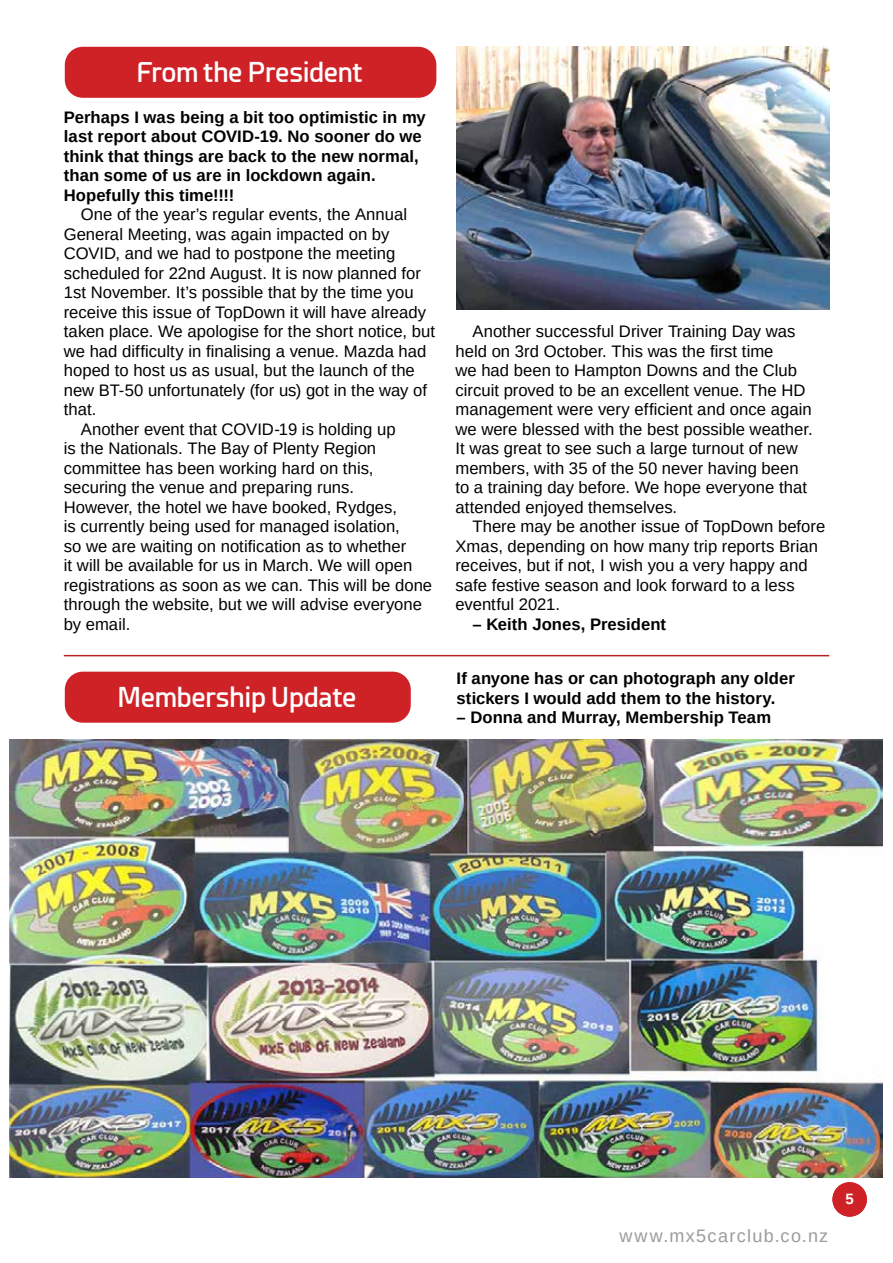
<style>
.page{position:relative;width:893px;height:1263px;background:#fff}
.page>*{position:absolute;margin:0;border:0;box-sizing:border-box;transform-origin:0 0}
.t1{font:600 27px "Esphimere";letter-spacing:-.01em;color:#fff}
.t2{font:18px "Arimo";letter-spacing:.08em;color:#999b9c}
.t3{font:16.65px/19.5px "Arimo";color:#000}
.t4{font:700 16.65px/19.5px "Arimo";letter-spacing:.005em;color:#000}
.t5{font:700 15px "Arimo";color:#fff}
</style>
<div class="page">
<img style="left:457px;top:47px;width:372px;height:263px">
<div style="left:65px;top:47px;width:371px;height:51px;background:#cf2227;border-radius:18px"></div>
<div style="left:65px;top:672px;width:346px;height:51px;background:#cf2227;border-radius:18px"></div>
<hr style="left:64px;top:655px;width:765px;height:1px;background:#b82025">
<div style="left:832px;top:1182px;width:35px;height:34px;background:#cf2227;border-radius:50%"></div>
<img style="left:9px;top:740px;width:874px;height:438px">
<h1 class="t1" style="left:137px;top:56px;width:228px">From the President</h1>
<p class="t4" style="left:64px;top:107px;width:364px">Perhaps I was being a bit too optimistic in my last report about COVID-19. No sooner do we think that things are back to the new normal, than some of us are in lockdown again.<br>Hopefully this time!!!!</p>
<p class="t3" style="left:81px;top:205px;width:328px">One of the year’s regular events, the Annual</p>
<p class="t3" style="left:64px;top:224px;width:327px">General Meeting, was again impacted on by</p>
<p class="t3" style="left:64px;top:244px;width:333px">COVID, and we had to postpone the meeting</p>
<p class="t3" style="left:64px;top:263px;width:359px">scheduled for 22nd August. It is now planned for</p>
<p class="t3" style="left:64px;top:283px;width:351px">1st November. It’s possible that by the time you</p>
<p class="t3" style="left:64px;top:302px;width:364px">receive this issue of TopDown it will have already</p>
<p class="t3" style="left:64px;top:322px;width:373px">taken place. We apologise for the short notice, but</p>
<p class="t3" style="left:64px;top:341px;width:364px">we had difficulty in finalising a venue. Mazda had</p>
<p class="t3" style="left:64px;top:361px;width:353px">hoped to host us as usual, but the launch of the</p>
<p class="t3" style="left:64px;top:380px;width:365px">new BT-50 unfortunately (for us) got in the way of</p>
<p class="t3" style="left:64px;top:400px;width:34px">that.</p>
<p class="t3" style="left:81px;top:419px;width:316px">Another event that COVID-19 is holding up</p>
<p class="t3" style="left:64px;top:439px;width:314px">is the Nationals. The Bay of Plenty Region</p>
<p class="t3" style="left:64px;top:458px;width:311px">committee has been working hard on this,</p>
<p class="t3" style="left:64px;top:478px;width:292px">securing the venue and preparing runs.</p>
<p class="t3" style="left:64px;top:497px;width:335px">However, the hotel we have booked, Rydges,</p>
<p class="t3" style="left:64px;top:517px;width:338px">is currently being used for managed isolation,</p>
<p class="t3" style="left:64px;top:536px;width:344px">so we are waiting on notification as to whether</p>
<p class="t3" style="left:64px;top:556px;width:350px">it will be available for us in March. We will open</p>
<p class="t3" style="left:64px;top:575px;width:370px">registrations as soon as we can. This will be done</p>
<p class="t3" style="left:64px;top:595px;width:360px">through the website, but we will advise everyone</p>
<p class="t3" style="left:64px;top:614px;width:68px">by email.</p>
<h1 class="t1" style="left:118px;top:681px;width:241px">Membership Update</h1>
<p class="t3" style="left:455px;top:322px;width:359px;text-indent:17px">Another successful Driver Training Day was held on 3rd October. This was the first time<br>we had been to Hampton Downs and the Club circuit proved to be an excellent venue. The HD management were very efficient and once again we were blessed with the best possible weather.<br>It was great to see such a large turnout of new members, with 35 of the 50 never having been to a training day before. We hope everyone that attended enjoyed themselves.</p>
<p class="t3" style="left:455px;top:517px;width:371px;text-indent:17px">There may be another issue of TopDown before Xmas, depending on how many trip reports Brian receives, but if not, I wish you a very happy and safe festive season and look forward to a less eventful 2021.</p>
<p class="t4" style="left:472px;top:615px;width:195px">– Keith Jones, President</p>
<p class="t4" style="left:457px;top:669px;width:340px">If anyone has or can photograph any older stickers I would add them to the history.</p>
<p class="t4" style="left:457px;top:708px;width:316px">– Donna and Murray, Membership Team</p>
<p class="t2" style="left:619px;top:1224px;width:210px">www.mx5carclub.co.nz</p>
<p class="t5" style="left:845px;top:1188px;width:10px">5</p>
</div>
